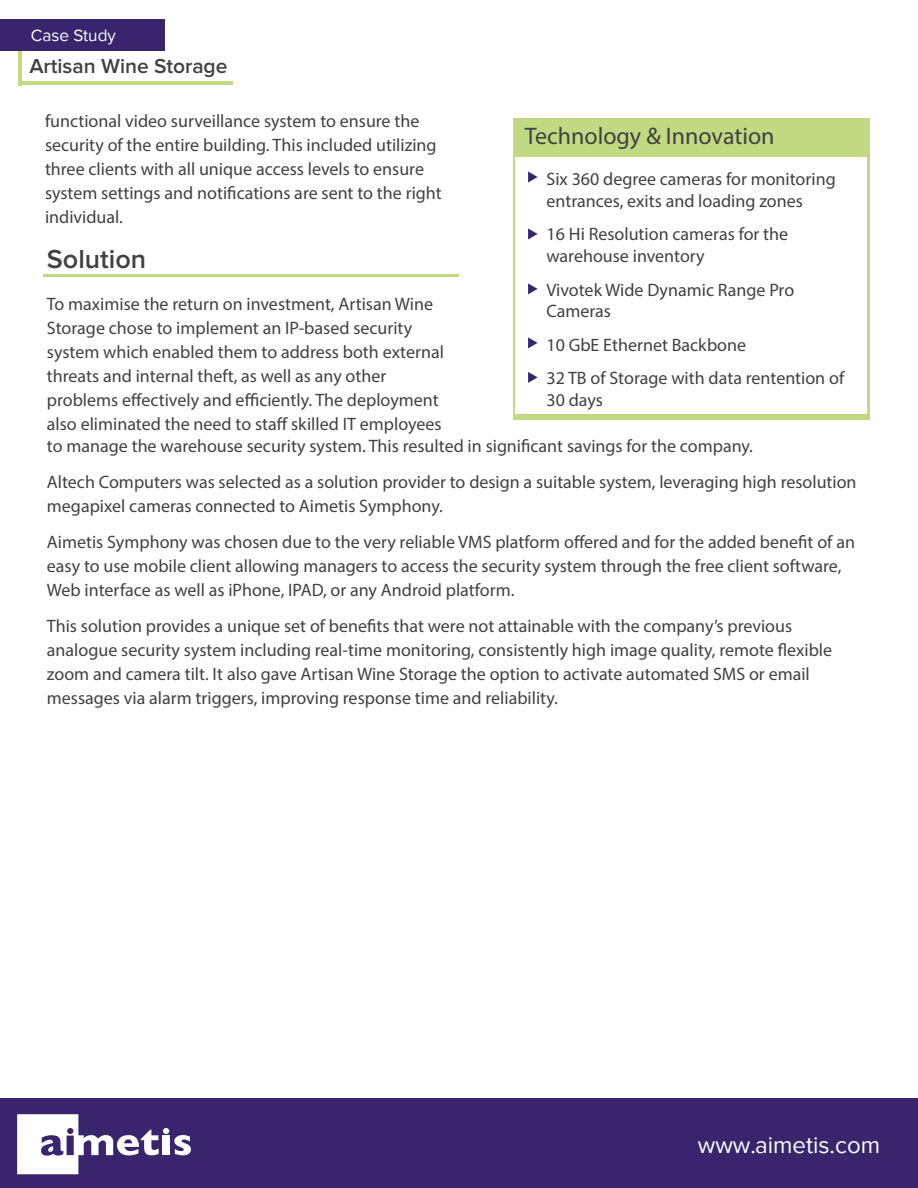
<style>
.page{position:relative;width:918px;height:1188px;background:#fff}
.page>*{position:absolute;margin:0;border:0;box-sizing:border-box;transform-origin:0 0}
.t1{font:600 27px "Proxima Nova";color:#414141}
.t2{font:24px "Myriad Pro";color:#414141}
.t3{font:24px "Proxima Nova";color:#fff}
.t4{font:600 21px "Proxima Nova";color:#414141}
.t5{font:18px/24px "Myriad Pro";color:#414141}
.t6{font:17.1px "Proxima Nova";color:#fff}
</style>
<div class="page">
<hr style="left:18px;top:50px;width:4px;height:35px;background:#c1d981">
<div style="left:0;top:19px;width:165px;height:32px;background:#38256d"></div>
<hr style="left:20px;top:81px;width:213px;height:4px;background:#c1d981">
<div style="left:0;top:1098px;width:918px;height:90px;background:#38256d"></div>
<svg style="left:17px;top:1114px;width:174px;height:60px"></svg>
<hr style="left:44px;top:274px;width:415px;height:3px;background:#c1d981">
<div style="left:513px;top:118px;width:357px;height:301px;background:#c1d981"></div>
<div style="left:515px;top:157px;width:352px;height:257px;background:#fff"></div>
<svg style="left:528px;top:171px;width:10px;height:12px"></svg>
<svg style="left:528px;top:283px;width:10px;height:11px"></svg>
<svg style="left:528px;top:228px;width:10px;height:11px"></svg>
<svg style="left:528px;top:337px;width:10px;height:11px"></svg>
<svg style="left:528px;top:372px;width:10px;height:11px"></svg>
<p class="t6" style="left:31px;top:26px;width:87px">Case Study</p>
<p class="t4" style="left:29px;top:54px;width:200px">Artisan Wine Storage</p>
<p class="t5" style="left:45px;top:109px;width:398px">functional video surveillance system to ensure the security of the entire building. This included utilizing three clients with all unique access levels to ensure system settings and notifications are sent to the right individual.</p>
<h1 class="t1" style="left:47px;top:244px;width:101px">Solution</h1>
<p class="t5" style="left:47px;top:291px;width:399px">To maximise the return on investment, Artisan Wine Storage chose to implement an IP-based security system which enabled them to address both external threats and internal theft, as well as any other problems effectively and efficiently. The deployment also eliminated the need to staff skilled IT employees</p>
<h2 class="t2" style="left:525px;top:122px;width:251px">Technology &amp; Innovation</h2>
<p class="t5" style="left:546px;top:168px;width:291px;line-height:21.6px">Six 360 degree cameras for monitoring entrances, exits and loading zones</p>
<p class="t5" style="left:546px;top:223px;width:243px;line-height:21.6px">16 Hi Resolution cameras for the warehouse inventory</p>
<p class="t5" style="left:546px;top:278px;width:249px;line-height:21.6px">Vivotek Wide Dynamic Range Pro<br>Cameras</p>
<p class="t5" style="left:546px;top:328px;width:299px;line-height:33.6px">10 GbE Ethernet Backbone<br>32 TB of Storage with data rentention of</p>
<p class="t5" style="left:546px;top:388px;width:58px">30 days</p>
<p class="t5" style="left:47px;top:428px;width:811px;line-height:36px">to manage the warehouse security system. This resulted in significant savings for the company.<br>Altech Computers was selected as a solution provider to design a suitable system, leveraging high resolution</p>
<p class="t5" style="left:47px;top:488px;width:810px;line-height:36px">megapixel cameras connected to Aimetis Symphony.<br>Aimetis Symphony was chosen due to the very reliable VMS platform offered and for the added benefit of an</p>
<p class="t5" style="left:47px;top:554px;width:796px">easy to use mobile client allowing managers to access the security system through the free client software,<br>Web interface as well as iPhone, IPAD, or any Android platform.</p>
<p class="t5" style="left:47px;top:614px;width:787px">This solution provides a unique set of benefits that were not attainable with the company’s previous analogue security system including real-time monitoring, consistently high image quality, remote flexible zoom and camera tilt. It also gave Artisan Wine Storage the option to activate automated SMS or email messages via alarm triggers, improving response time and reliability.</p>
<h2 class="t3" style="left:698px;top:1132px;width:184px">www.aimetis.com</h2>
</div>
